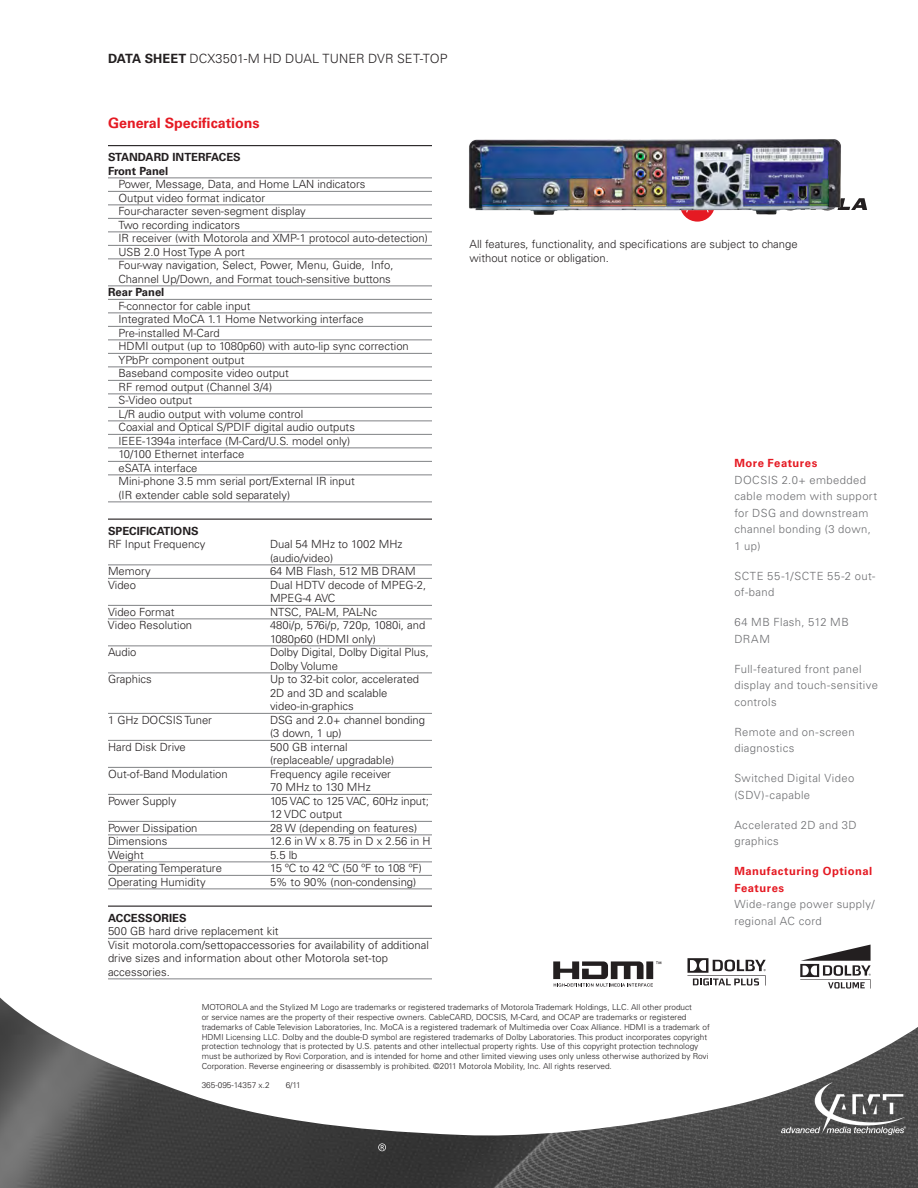
<style>
.page{position:relative;width:918px;height:1188px;background:#fff}
.page>*{position:absolute;margin:0;border:0;box-sizing:border-box;transform-origin:0 0}
.t1{font:700 14.25px "Univers LT Std";color:#e51a23}
.t2{font:300 12.75px "Univers LT Std";letter-spacing:.01em;color:#231f20}
.t3{font:300 11.25px/13.5px "Univers LT Std";color:#231f20}
.t4{font:300 11.25px/16.5px "Univers LT Std";letter-spacing:.035em;color:#6c6d70}
.t5{font:700 11.25px/13.5px "Univers LT Std";color:#231f20}
.t6{font:700 11.25px/16.5px "Univers LT Std";letter-spacing:.045em;color:#e51a23}
.t7{font:300 8.25px/9.8px "Univers LT Std";color:#231f20}
.s1{font-weight:700}
</style>
<div class="page">
<svg style="left:849px;top:198px;width:18px;height:12px"></svg>
<hr style="left:108px;top:145px;width:324px;height:1px;background:#231f20">
<hr style="left:108px;top:178px;width:324px;height:1px;background:#808285">
<hr style="left:108px;top:191px;width:324px;height:1px;background:#808285">
<hr style="left:108px;top:205px;width:324px;height:1px;background:#808285">
<hr style="left:108px;top:218px;width:324px;height:1px;background:#808285">
<hr style="left:108px;top:232px;width:324px;height:1px;background:#808285">
<hr style="left:108px;top:245px;width:324px;height:1px;background:#808285">
<hr style="left:108px;top:259px;width:324px;height:1px;background:#808285">
<hr style="left:108px;top:286px;width:324px;height:1px;background:#808285">
<hr style="left:108px;top:299px;width:324px;height:1px;background:#808285">
<hr style="left:108px;top:313px;width:324px;height:1px;background:#808285">
<hr style="left:108px;top:326px;width:324px;height:1px;background:#808285">
<hr style="left:108px;top:340px;width:324px;height:1px;background:#808285">
<hr style="left:108px;top:353px;width:324px;height:1px;background:#808285">
<hr style="left:108px;top:367px;width:324px;height:1px;background:#808285">
<hr style="left:108px;top:380px;width:324px;height:1px;background:#808285">
<hr style="left:108px;top:394px;width:324px;height:1px;background:#808285">
<hr style="left:108px;top:407px;width:324px;height:1px;background:#808285">
<hr style="left:108px;top:421px;width:324px;height:1px;background:#808285">
<hr style="left:108px;top:434px;width:324px;height:1px;background:#808285">
<hr style="left:108px;top:448px;width:324px;height:1px;background:#808285">
<hr style="left:108px;top:461px;width:324px;height:1px;background:#808285">
<hr style="left:108px;top:475px;width:324px;height:1px;background:#808285">
<hr style="left:108px;top:502px;width:324px;height:1px;background:#808285">
<hr style="left:108px;top:519px;width:324px;height:1px;background:#231f20">
<hr style="left:108px;top:565px;width:324px;height:1px;background:#808285">
<hr style="left:108px;top:578px;width:324px;height:1px;background:#808285">
<hr style="left:108px;top:605px;width:324px;height:1px;background:#808285">
<hr style="left:108px;top:619px;width:324px;height:1px;background:#808285">
<hr style="left:108px;top:646px;width:324px;height:1px;background:#808285">
<hr style="left:108px;top:673px;width:324px;height:1px;background:#808285">
<hr style="left:108px;top:713px;width:324px;height:1px;background:#808285">
<hr style="left:108px;top:740px;width:324px;height:1px;background:#808285">
<hr style="left:108px;top:767px;width:324px;height:1px;background:#808285">
<hr style="left:108px;top:794px;width:324px;height:1px;background:#808285">
<hr style="left:108px;top:821px;width:324px;height:1px;background:#808285">
<hr style="left:108px;top:835px;width:324px;height:1px;background:#808285">
<img style="left:469px;top:139px;width:380px;height:83px">
<img style="left:0;top:847px;width:918px;height:341px">
<img style="left:781px;top:1083px;width:124px;height:52px">
<svg style="left:378px;top:1143px;width:8px;height:8px"></svg>
<p class="t2" style="left:108px;top:51px;width:341px"><span class="s1">data sheet</span> DCX3501-M HD Dual Tuner DVR Set-Top</p>
<p class="t1" style="left:108px;top:115px;width:153px">General Specifications</p>
<p class="t5" style="left:108px;top:151px;width:134px">Standard Interfaces<br>Front Panel</p>
<p class="t3" style="left:118px;top:177px;width:182px">Power, Message, Data, and Home LAN</p>
<p class="t3" style="left:317px;top:177px;width:50px">indicators</p>
<p class="t3" style="left:118px;top:191px;width:311px">Output video format indicator<br>Four-character seven-segment display<br>Two recording indicators<br>IR receiver (with Motorola and XMP-1 protocol auto-detection)<br>U SB 2.0 Host Type A port<br>Four-way navigation, Select, Power, Menu, Guide, Info, Channel U p/Down, and Format touch-sensitive buttons</p>
<p class="t5" style="left:108px;top:286px;width:58px">Rear Panel</p>
<p class="t3" style="left:118px;top:299px;width:292px">F-connector for cable input<br>Integrated MoCA 1.1 Home N etworking interface<br>Pre-installed M-Card<br>HDMI output (up to 1080p60) with auto-lip sync correction<br>YPbPr component output<br>Baseband composite video output<br>R F remod output (Channel 3/4)<br>S-Video output<br>L/R audio output with volume control<br>Coaxial and Optical S/PDIF digital audio outputs<br>IEEE</p>
<p class="t3" style="left:118px;top:434px;width:238px;text-indent:24px">-1394a interface (M-Card/U .S. model only)<br>10/100 Ethernet interface<br>eSATA interface<br>Mini-phone 3.5 mm serial port/External IR input (IR extender cable sold separately)</p>
<p class="t5" style="left:108px;top:524px;width:28px">Specific</p>
<p class="t5" style="left:157px;top:524px;width:43px">ations</p>
<p class="t3" style="left:108px;top:537px;width:99px">R F Input Frequency</p>
<p class="t3" style="left:270px;top:537px;width:134px">Dual 54 MHz to 1002 MHz (audio/video)</p>
<p class="t3" style="left:108px;top:564px;width:44px">Memory</p>
<p class="t3" style="left:270px;top:564px;width:147px">64 MB Flash, 512 MB DRAM</p>
<p class="t3" style="left:108px;top:578px;width:30px">Video</p>
<p class="t3" style="left:270px;top:578px;width:158px">Dual HDTV decode of MPEG-2,<br>MPE G-4 AVC</p>
<p class="t3" style="left:108px;top:605px;width:102px">Video Format N</p>
<p class="t3" style="left:278px;top:605px;width:100px">TSC, PAL-M, PAL-N c</p>
<p class="t3" style="left:108px;top:618px;width:86px">Video Resolution</p>
<p class="t3" style="left:270px;top:618px;width:157px">480i/p, 576i/p, 720p, 1080i, and<br>1080p60 (HDMI only)</p>
<p class="t3" style="left:108px;top:645px;width:30px">Audio</p>
<p class="t3" style="left:270px;top:645px;width:160px">Dolby Digital, Dolby Digital Plus,<br>Dolby Volume</p>
<p class="t3" style="left:108px;top:672px;width:77px">Graphics U</p>
<p class="t3" style="left:270px;top:672px;width:151px;text-indent:8px">p to 32-bit color, accelerated<br>2D and 3D and scalable video-in-graphics</p>
<p class="t3" style="left:108px;top:713px;width:106px">1 GHz DOCSIS Tuner</p>
<p class="t3" style="left:270px;top:713px;width:157px">DSG and 2.0+ channel bonding (3 down, 1 up)</p>
<p class="t3" style="left:108px;top:740px;width:79px">Hard Disk Drive</p>
<p class="t3" style="left:270px;top:740px;width:126px">500 GB internal (replaceable/ upgradable)</p>
<p class="t3" style="left:108px;top:767px;width:121px">Out-of-Band Modulation</p>
<p class="t3" style="left:270px;top:767px;width:123px">Frequency agile receiver<br>70 MHz to 130 MHz</p>
<p class="t3" style="left:108px;top:794px;width:70px">Power Supply</p>
<p class="t3" style="left:270px;top:794px;width:160px">105 VAC to 125 VAC, 60Hz input;<br>12 VDC output</p>
<p class="t3" style="left:108px;top:821px;width:91px">Power Dissipation</p>
<p class="t3" style="left:270px;top:821px;width:149px">28 W (depending on features)</p>
<p class="t3" style="left:108px;top:834px;width:61px">Dimensions</p>
<p class="t3" style="left:270px;top:834px;width:162px">12.6 in W x 8.75 in D x 2.56 in H</p>
<p class="t3" style="left:108px;top:848px;width:37px">Weight</p>
<p class="t3" style="left:270px;top:848px;width:29px">5.5 lb</p>
<p class="t3" style="left:108px;top:861px;width:115px">Operating Temperature</p>
<p class="t3" style="left:270px;top:861px;width:153px">15 ºC to 42 ºC (50 ºF to 108 ºF)</p>
<p class="t3" style="left:108px;top:875px;width:99px">Operating Humidity</p>
<p class="t3" style="left:270px;top:875px;width:148px">5% to 90% (non-condensing)</p>
<p class="t5" style="left:108px;top:911px;width:9px">Acc</p>
<p class="t5" style="left:131px;top:911px;width:57px">essori es</p>
<p class="t3" style="left:108px;top:924px;width:322px">500 GB hard drive replacement kit<br>Visit motorola.com/settopaccessories for availability of additional drive sizes and information about other Motorola set-top accessories.</p>
<p class="t3" style="left:470px;top:237px;width:330px">All features, functionality, and specifications are subject to change without notice or obligation.</p>
<p class="t6" style="left:734px;top:455px;width:84px">More Features</p>
<p class="t4" style="left:734px;top:472px;width:144px">DOCSIS 2.0+ embedded cable modem with support for DSG and downstream channel bonding (3 down,<br>1 up)</p>
<p class="t4" style="left:734px;top:568px;width:142px">SCTE 55-1/SCTE 55-2 out&shy;of-band</p>
<p class="t4" style="left:734px;top:614px;width:116px">64 MB Flash, 512 MB<br>DRAM</p>
<p class="t4" style="left:734px;top:661px;width:145px">Full-featured front panel display and touch-sensitive controls</p>
<p class="t4" style="left:734px;top:724px;width:122px">Remote and on-screen diagnostics</p>
<p class="t4" style="left:734px;top:770px;width:121px">Switched Digital Video (SDV)-capable</p>
<p class="t4" style="left:734px;top:817px;width:124px">Accelerated 2D and 3D graphics</p>
<p class="t6" style="left:734px;top:863px;width:140px">Manufacturing Optional<br>Features</p>
<p class="t4" style="left:734px;top:896px;width:142px">Wide-range power supply/ regional AC cord</p>
<p class="t7" style="left:202px;top:1003px;width:510px;text-indent:48px">and the Stylized M Logo are trademarks or registered trademarks of Motorola Trademark Holdings, LLC. All other product<br>or service names are the property of their respective owners. CableCAR D, DOCSIS, M-Card, and OCAP are trademarks or registered trademarks of Cable Television Laboratories, Inc. MoCA is a registered trademark of Multimedia over Coax Alliance. HDMI is a trademark of HDMI Licensing LLC. Dolby and the double-D symbol are registered trademarks of Dolby Laboratories. This product incorporates copyright protection technology that is protected by U .S. patents and other intellectual property rights. U se of this copyright protection technology must be authorized by Rovi Corporation, and is intended for home and other limited viewing uses only unless otherwise authorized by Rovi Corporation. Reverse engineering or disassembly is prohibited. ©2011 Motorola Mobility, Inc. All rights reserved.</p>
<p class="t7" style="left:202px;top:1081px;width:69px">365-095-14357 x.2</p>
<p class="t7" style="left:286px;top:1081px;width:17px">6/11</p>
<p class="t7" style="left:202px;top:1003px;width:25px">MOTOROLA</p>
</div>
